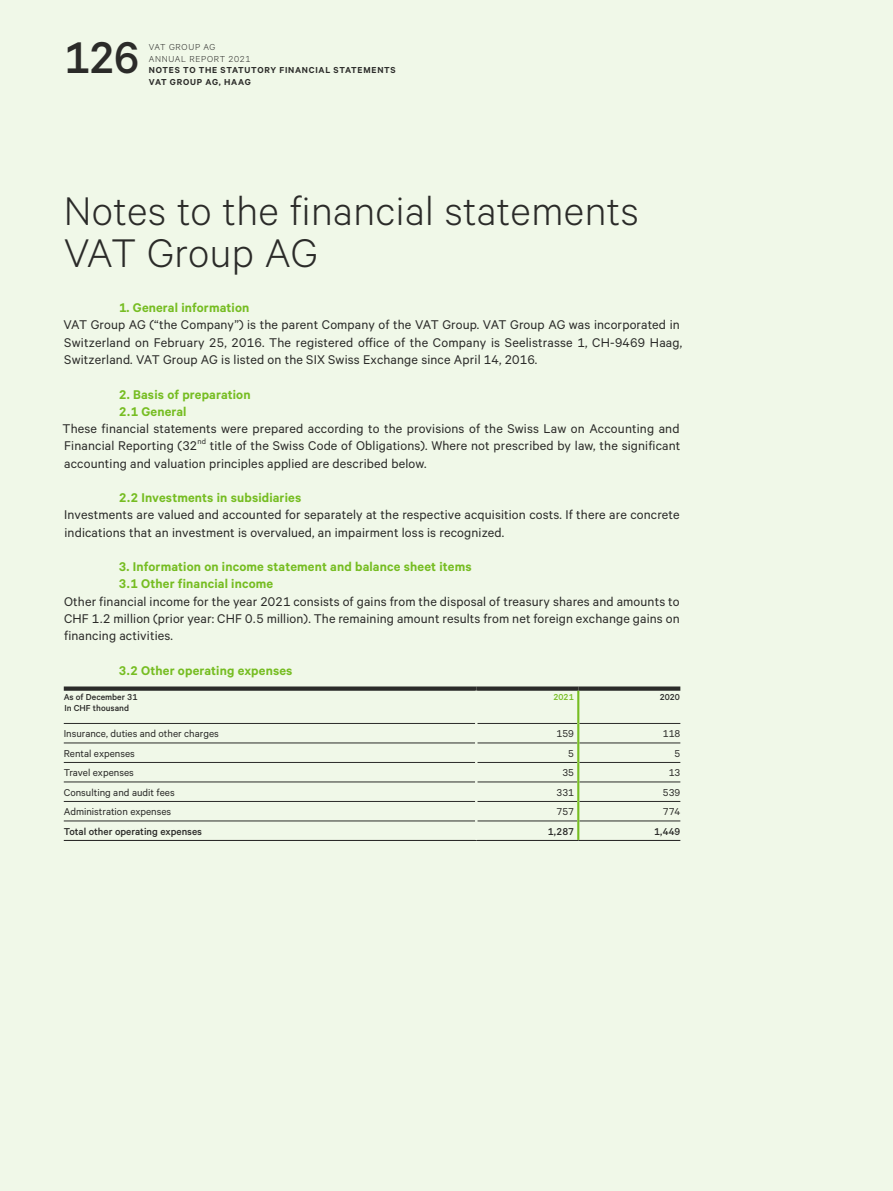
<style>
.page{position:relative;width:893px;height:1191px;background:#f0f8e8}
.page>*{position:absolute;margin:0;border:0;box-sizing:border-box;transform-origin:0 0}
.t1{font:500 49.95px "Calibre";color:#2b2b29}
.t2{font:300 45px/42px "Calibre";letter-spacing:.01em;color:#2b2b29}
.t3{font:14.25px/17.2px "Calibre";letter-spacing:.01em;color:#2b2b29}
.t4{font:600 14.25px/17.2px "Calibre";letter-spacing:.01em;color:#76bd22}
.t5{font:11.25px "Calibre";color:#2b2b29}
.t6{font:500 11.25px "Calibre";color:#2b2b29}
.t7{font:600 9.75px/11.7px "Calibre";letter-spacing:.075em;color:#2b2b29}
.t8{font:500 9.75px/10.5px "Calibre";color:#2b2b29}
.t9{font:300 9.75px/11.7px "Calibre";letter-spacing:.07em;color:#2b2b29}
.t10{font:500 9.75px "Calibre";color:#76bd22}
</style>
<div class="page">
<hr style="left:64px;top:840px;width:412px;height:1px;background:#2b2b29">
<hr style="left:477px;top:762px;width:100px;height:1px;background:#2b2b29">
<hr style="left:579px;top:762px;width:101px;height:1px;background:#2b2b29">
<hr style="left:477px;top:781px;width:100px;height:1px;background:#2b2b29">
<hr style="left:579px;top:781px;width:101px;height:1px;background:#2b2b29">
<hr style="left:477px;top:801px;width:100px;height:1px;background:#2b2b29">
<hr style="left:579px;top:801px;width:101px;height:1px;background:#2b2b29">
<hr style="left:477px;top:820px;width:100px;height:1px;background:#2b2b29">
<hr style="left:579px;top:820px;width:101px;height:1px;background:#2b2b29">
<hr style="left:476px;top:840px;width:102px;height:1px;background:#2b2b29">
<hr style="left:578px;top:840px;width:102px;height:1px;background:#2b2b29">
<hr style="left:64px;top:723px;width:411px;height:1px;background:#2b2b29">
<hr style="left:64px;top:742px;width:411px;height:1px;background:#2b2b29">
<svg style="left:64px;top:686px;width:412px;height:4px;background:#434440"></svg>
<svg style="left:476px;top:686px;width:102px;height:4px"></svg>
<svg style="left:578px;top:686px;width:102px;height:4px"></svg>
<hr style="left:477px;top:723px;width:100px;height:1px;background:#2b2b29">
<hr style="left:579px;top:723px;width:101px;height:1px;background:#2b2b29">
<hr style="left:64px;top:762px;width:411px;height:1px;background:#2b2b29">
<hr style="left:64px;top:781px;width:411px;height:1px;background:#2b2b29">
<hr style="left:64px;top:801px;width:411px;height:1px;background:#2b2b29">
<hr style="left:64px;top:820px;width:411px;height:1px;background:#2b2b29">
<hr style="left:477px;top:742px;width:100px;height:1px;background:#2b2b29">
<hr style="left:579px;top:742px;width:101px;height:1px;background:#2b2b29">
<hr style="left:577px;top:690px;width:2px;height:33px;background:#76bd22">
<hr style="left:577px;top:723px;width:2px;height:20px;background:#76bd22">
<svg style="left:577px;top:743px;width:2px;height:19px"></svg>
<hr style="left:577px;top:762px;width:2px;height:20px;background:#76bd22">
<svg style="left:577px;top:782px;width:2px;height:19px"></svg>
<hr style="left:577px;top:801px;width:2px;height:20px;background:#76bd22">
<svg style="left:577px;top:821px;width:2px;height:19px"></svg>
<h1 class="t1" style="left:64px;top:28px;width:77px">126</h1>
<p class="t9" style="left:149px;top:41px;width:103px">VAT GROUP AG<br>ANNUAL REPORT 2021</p>
<p class="t7" style="left:149px;top:64px;width:248px">NOTES TO THE STATUTORY FINANCIAL STATEMENTS<br>VAT GROUP AG, HAAG</p>
<h2 class="t2" style="left:64px;top:188px;width:576px">Notes to the financial statements<br>VAT Group AG</h2>
<p class="t4" style="left:119px;top:299px;width:132px">1. General information</p>
<p class="t3" style="left:63px;top:316px;width:620px">VAT Group AG (“the Company”) is the parent Company of the VAT Group. VAT Group AG was incorporated in<br>Switzerland on February 25, 2016. The registered office of the Company is Seelistrasse 1, CH-9469 Haag,<br>Switzerland. VAT Group AG is listed on the SIX Swiss Exchange since April 14, 2016.</p>
<p class="t4" style="left:119px;top:385px;width:133px">2. Basis of preparation<br>2.1 General</p>
<p class="t3" style="left:62px;top:419px;width:619px;text-align:justify">These financial statements were prepared according to the provisions of the Swiss Law on Accounting and Financial Reporting (32<sup>nd</sup> title of the Swiss Code of Obligations). Where not prescribed by law, the significant accounting and valuation principles applied are described below.</p>
<p class="t4" style="left:119px;top:488px;width:183px">2.2 Investments in subsidiaries</p>
<p class="t3" style="left:64px;top:506px;width:617px">Investments are valued and accounted for separately at the respective acquisition costs. If there are concrete indications that an investment is overvalued, an impairment loss is recognized.</p>
<p class="t4" style="left:119px;top:557px;width:354px">3. Information on income statement and balance sheet items<br>3.1 Other financial income</p>
<p class="t3" style="left:64px;top:592px;width:617px;text-align:justify">Other financial income for the year 2021 consists of gains from the disposal of treasury shares and amounts to CHF 1.2 million (prior year: CHF 0.5 million). The remaining amount results from net foreign exchange gains on financing activities.</p>
<p class="t4" style="left:119px;top:661px;width:175px">3.2 Other operating expenses</p>
<p class="t8" style="left:64px;top:691px;width:75px">As of December 31<br>In CHF thousand</p>
<p class="t10" style="left:553px;top:691px;width:22px">2021</p>
<p class="t8" style="left:660px;top:691px;width:22px">2020</p>
<p class="t5" style="left:64px;top:727px;width:157px">Insurance, duties and other charges</p>
<p class="t5" style="left:556px;top:727px;width:19px">159</p>
<p class="t5" style="left:663px;top:727px;width:19px">118</p>
<p class="t5" style="left:64px;top:747px;width:73px">Rental expenses</p>
<p class="t5" style="left:568px;top:747px;width:7px">5</p>
<p class="t5" style="left:674px;top:747px;width:7px">5</p>
<p class="t5" style="left:64px;top:766px;width:72px">Travel expenses</p>
<p class="t5" style="left:562px;top:766px;width:13px">35</p>
<p class="t5" style="left:669px;top:766px;width:13px">13</p>
<p class="t5" style="left:64px;top:786px;width:112px">Consulting and audit fees</p>
<p class="t5" style="left:556px;top:786px;width:19px">331</p>
<p class="t5" style="left:663px;top:786px;width:19px">539</p>
<p class="t5" style="left:64px;top:805px;width:109px">Administration expenses</p>
<p class="t5" style="left:556px;top:805px;width:19px">757</p>
<p class="t5" style="left:663px;top:805px;width:19px">774</p>
<p class="t6" style="left:64px;top:825px;width:140px">Total other operating expenses</p>
<p class="t6" style="left:548px;top:825px;width:28px">1,287</p>
<p class="t6" style="left:654px;top:825px;width:28px">1,449</p>
</div>
